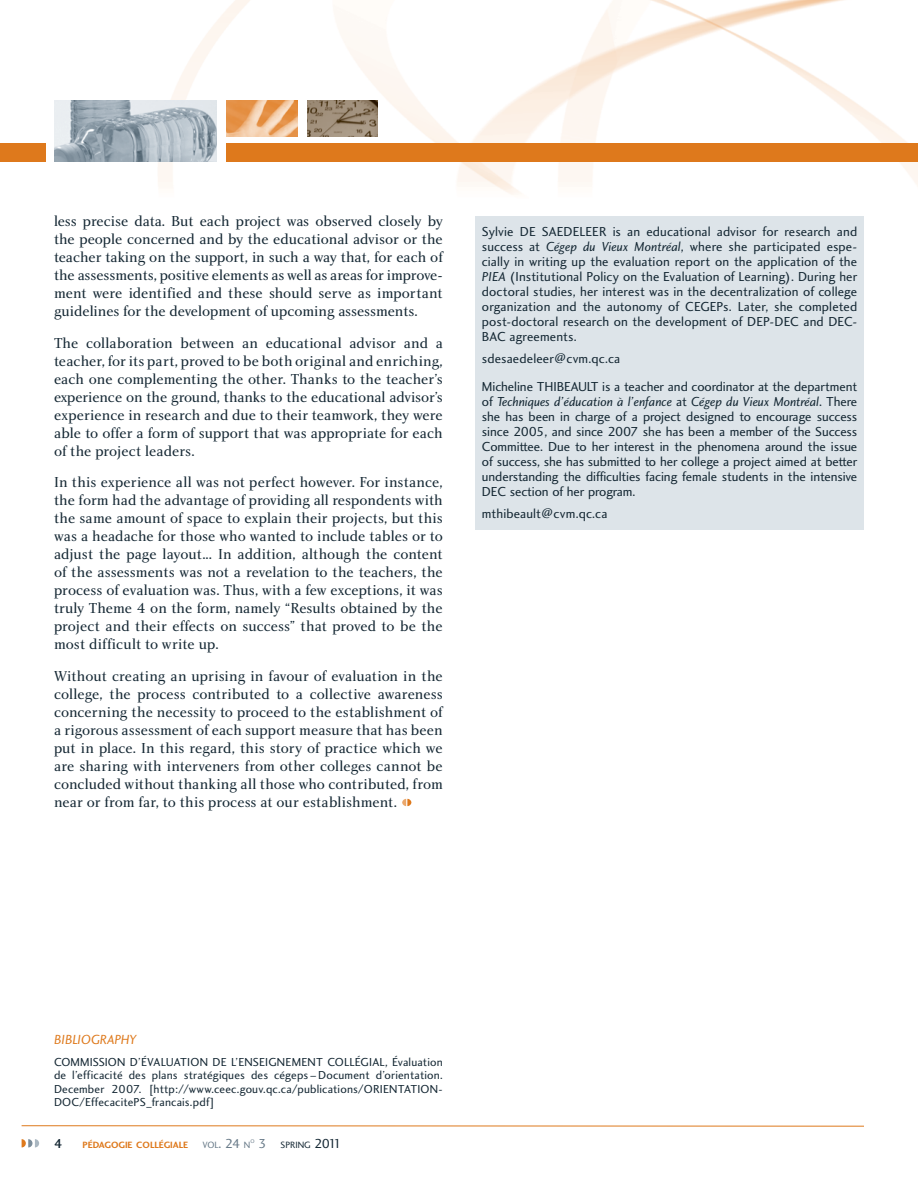
<style>
.page{position:relative;width:918px;height:1188px;background:#fff}
.page>*{position:absolute;margin:0;border:0;box-sizing:border-box;transform-origin:0 0}
.t1{font:15px/18px "Charlotte Book Plain";letter-spacing:-.005em;color:#142733;text-align:justify}
.t2{font:13.65px "Charlotte Sans Book Italic Plain";color:#de791c}
.t3{font:13.5px/15px "Charlotte Sans Book Plain";letter-spacing:-.005em;color:#142733;text-align:justify}
.t4{font:13.5px "Charlotte Sans Book Italic Plain";letter-spacing:-.005em;color:#142733}
.t5{font:13.5px "Charlotte Sans Medium Plain";color:#142733}
.t6{font:12px/13.5px "Charlotte Sans Book Plain";letter-spacing:.015em;color:#142733;text-align:justify}
.t7{font:9.45px "Charlotte Sans Bold Plain";color:#de791c}
.t8{font:9.45px "Charlotte Sans Book Plain";color:#142733}
.t9{font:9.45px "Charlotte Sans Book Plain";color:#687a88}
.t10{font:5.55px "Charlotte Sans Book Plain";color:#687a88}
.s1{font-family:"Charlotte Sans Book Italic Plain"}
.s2{font-family:"Charlotte Sans Book Plain"}
.s3{font-size:13.5px}
.s4{font-size:13.5px;color:#687a88}
</style>
<div class="page">
<img style="left:0;top:0;width:918px;height:195px">
<img style="left:55px;top:101px;width:162px;height:61px">
<img style="left:307px;top:101px;width:71px;height:36px">
<img style="left:227px;top:101px;width:70px;height:36px">
<div style="left:475px;top:216px;width:389px;height:313px;background:#dde4e9"></div>
<svg style="left:402px;top:799px;width:9px;height:7px"></svg>
<hr style="left:22px;top:1125px;width:842px;height:2px;background:#de791c">
<div style="left:227px;top:144px;width:691px;height:18px;background:#de791c"></div>
<div style="left:0;top:144px;width:46px;height:18px;background:#de791c"></div>
<svg style="left:22px;top:1139px;width:17px;height:9px"></svg>
<p class="t1" style="left:54px;top:213px;width:390px">less precise data. But each project was observed closely by the people concerned and by the educational advisor or the teacher taking on the support, in such a way that, for each of the assessments, positive elements as well as areas for improve&shy;ment were identified and these should serve as important guidelines for the development of upcoming assessments.</p>
<p class="t1" style="left:54px;top:335px;width:390px">The collaboration between an educational advisor and a teacher, for its part, proved to be both original and enriching, each one complementing the other. Thanks to the teacher’s experience on the ground, thanks to the educational advisor’s experience in research and due to their teamwork, they were able to offer a form of support that was appropriate for each of the project leaders.</p>
<p class="t1" style="left:54px;top:474px;width:390px">In this experience all was not perfect however. For instance, the form had the advantage of providing all respondents with the same amount of space to explain their projects, but this was a headache for those who wanted to include tables or to adjust the page layout... In addition, although the content of the assessments was not a revelation to the teachers, the process of evaluation was. Thus, with a few exceptions, it was truly Theme 4 on the form, namely “Results obtained by the project and their effects on success” that proved to be the most difficult to write up.</p>
<p class="t1" style="left:54px;top:668px;width:390px">Without creating an uprising in favour of evaluation in the college, the process contributed to a collective awareness concerning the necessity to proceed to the establishment of a rigorous assessment of each support measure that has been put in place. In this regard, this story of practice which we are sharing with interveners from other colleges cannot be concluded without thanking all those who contributed, from near or from far, to this process at our establishment.</p>
<p class="t3" style="left:482px;top:225px;width:377px">Sylvie DE SAEDELEER is an educational advisor for research and success at <span class="s1">Cégep du Vieux Montréal</span>, where she participated espe&shy;cially in writing up the evaluation report on the application of the <span class="s1">PIEA</span> (Institutional Policy on the Evaluation of Learning). During her doctoral studies, her interest was in the decentralization of college organization and the autonomy of CEGEPs. Later, she completed post-doctoral research on the development of DEP-DEC and DEC-BAC agreements.</p>
<p class="t3" style="left:482px;top:345px;width:377px;line-height:28.5px">sdesaedeleer@cvm.qc.ca<br>Micheline THIBEAULT is a teacher and coordinator at the department</p>
<p class="t4" style="left:482px;top:397px;width:377px"><span class="s2">of</span> Techniques d’éducation à l’enfance <span class="s2">at</span> Cégep du Vieux Montréal<span class="s2">. There</span></p>
<p class="t3" style="left:482px;top:411px;width:377px">she has been in charge of a project designed to encourage success since 2005, and since 2007 she has been a member of the Success Committee. Due to her interest in the phenomena around the issue of success, she has submitted to her college a project aimed at better understanding the difficulties facing female students in the intensive DEC section of her program.</p>
<p class="t3" style="left:482px;top:507px;width:127px">mthibeault@cvm.qc.ca</p>
<p class="t2" style="left:54px;top:1034px;width:84px">BIBLIOGRAPHY</p>
<p class="t6" style="left:54px;top:1056px;width:390px">COMMISSION D’ÉVALUATION DE L’ENSEIGNEMENT COLLÉGIAL, Évaluation de l’efficacité des plans stratégiques des cégeps – Document d’orientation.<br>December 2007. [http://www.ceec.gouv.qc.ca/publications/ORIENTATION-DOC/EffecacitePS_francais.pdf]</p>
<p class="t5" style="left:54px;top:1138px;width:10px">4</p>
<p class="t7" style="left:82px;top:1141px;width:107px">PÉDAGOGIE COLLÉGIALE</p>
<p class="t9" style="left:202px;top:1141px;width:49px">VOL<span class="s3">. 24</span> N</p>
<p class="t10" style="left:250px;top:1139px;width:6px">O</p>
<p class="t8" style="left:258px;top:1141px;width:85px"><span class="s4">3</span> SPRING <span class="s3">2011</span></p>
</div>
